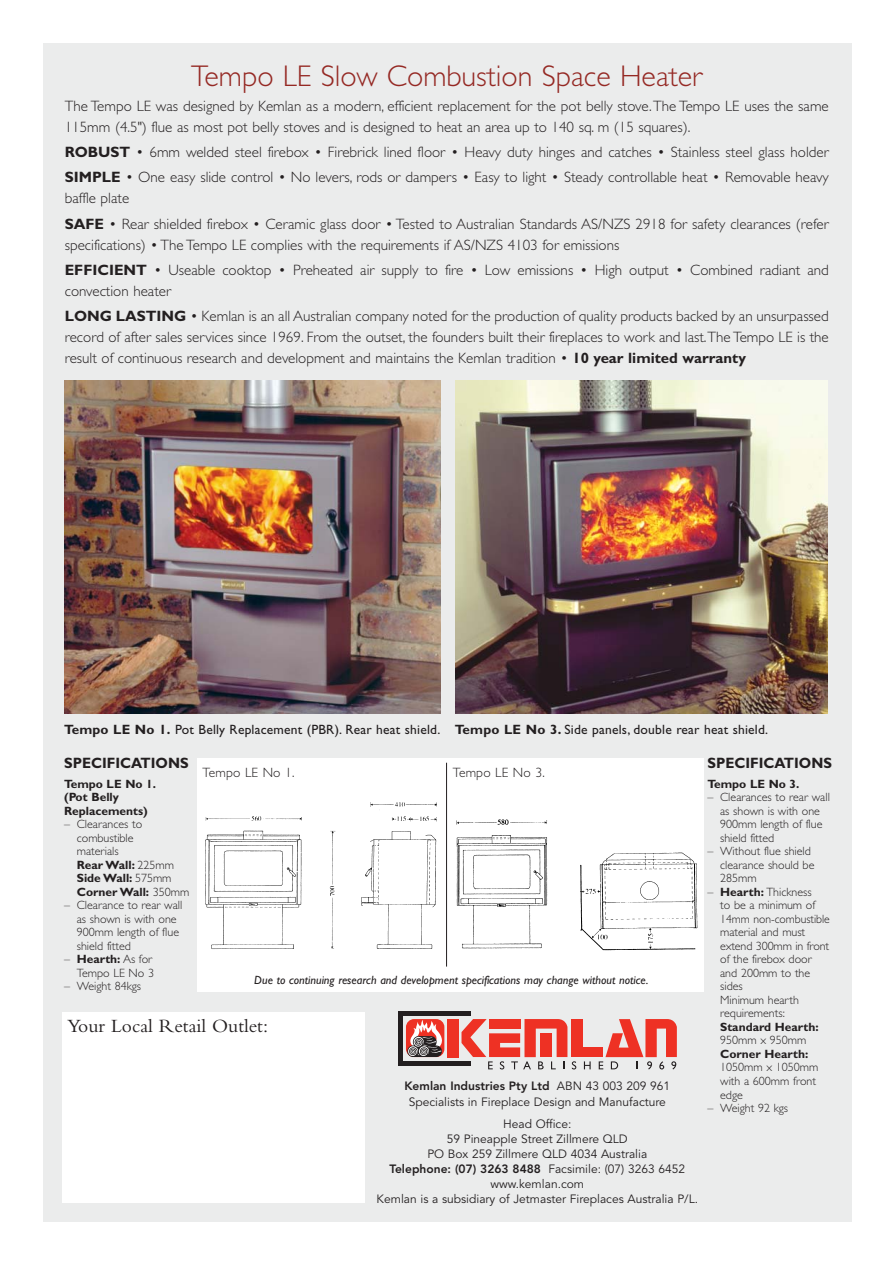
<style>
.page{position:relative;width:894px;height:1264px;background:#fff}
.page>*{position:absolute;margin:0;border:0;box-sizing:border-box;transform-origin:0 0}
.t1{font:300 30px "Gill Sans";color:#952924}
.t2{font:19.5px "Bembo";color:#231f20}
.t3{font:300 15px/25.2px "Gill Sans";color:#231f20}
.t4{font:700 15px "Gill Sans";color:#231f20;scale:.95 1}
.t5{font:13.5px "Gill Sans";letter-spacing:.015em;color:#231f20}
.t6{font:300 13.5px "Gill Sans";letter-spacing:.015em;color:#231f20}
.t7{font:300 12px/13.5px "Gill Sans";color:#231f20}
.t8{font:12px/15px "Avenir";color:#231f20;text-align:center}
.t9{font:italic 12px "Gill Sans";color:#231f20}
.t10{font:700 12px/13.5px "Gill Sans";color:#231f20}
.s1{font-weight:700}
.s2{font-weight:800}
</style>
<div class="page">
<img style="left:43px;top:43px;width:809px;height:1179px">
<h1 class="t1" style="left:191px;top:65px;width:512px">Tempo LE Slow Combustion Space Heater</h1>
<p class="t3" style="left:65px;top:97px;width:765px;line-height:21px">The Tempo LE was designed by Kemlan as a modern, efficient replacement for the pot belly stove. The Tempo LE uses the same<br>115mm (4.5") flue as most pot belly stoves and is designed to heat an area up to 140 sq. m (15 squares).</p>
<p class="t3" style="left:65px;top:141px;width:765px"><span class="s1">ROBUST</span> • 6mm welded steel firebox • Firebrick lined floor • Heavy duty hinges and catches • Stainless steel glass holder<br><span class="s1">SIMPLE</span> • One easy slide control • No levers, rods or dampers • Easy to light • Steady controllable heat • Removable heavy</p>
<p class="t3" style="left:65px;top:187px;width:765px">baffle plate<br><span class="s1">SAFE</span> • Rear shielded firebox • Ceramic glass door • Tested to Australian Standards AS/NZS 2918 for safety clearances (refer</p>
<p class="t3" style="left:65px;top:234px;width:765px">specifications) • The Tempo LE complies with the requirements if AS/NZS 4103 for emissions<br><span class="s1">EFFICIENT</span> • Useable cooktop • Preheated air supply to fire • Low emissions • High output • Combined radiant and</p>
<p class="t3" style="left:65px;top:280px;width:765px">convection heater<br><span class="s1">LONG LASTING</span> • Kemlan is an all Australian company noted for the production of quality products backed by an unsurpassed</p>
<p class="t3" style="left:65px;top:328px;width:765px;line-height:21px">record of after sales services since 1969. From the outset, the founders built their fireplaces to work and last. The Tempo LE is the result of continuous research and development and maintains the Kemlan tradition • <span class="s1">10 year limited warranty</span></p>
<p class="t5" style="left:64px;top:724px;width:705px"><span class="s1">Tempo LE No 1.</span> Pot Belly Replacement (PBR). Rear heat shield. <span class="s1">Tempo LE No 3.</span> Side panels, double rear heat shield.</p>
<p class="t6" style="left:202px;top:767px;width:93px">Tempo LE No 1.</p>
<p class="t6" style="left:452px;top:767px;width:93px">Tempo LE No 3.</p>
<p class="t4" style="left:64px;top:758px;width:133px">SPECIFICATIONS</p>
<p class="t10" style="left:64px;top:778px;width:94px">Tempo LE No 1. (Pot Belly<br>Replacements)</p>
<p class="t7" style="left:77px;top:819px;width:114px;text-indent:-13px">– Clearances to combustible<br>materials<br><span class="s1">Rear Wall:</span> 225mm<br><span class="s1">Side Wall:</span> 575mm<br><span class="s1">Corner Wall:</span> 350mm</p>
<p class="t7" style="left:77px;top:900px;width:107px;text-indent:-13px">– Clearance to rear wall as shown is with one<br>900mm length of flue shield fitted</p>
<p class="t7" style="left:64px;top:954px;width:91px;text-align:right">– <span class="s1">Hearth:</span> As for<br>Tempo LE No 3</p>
<p class="t7" style="left:64px;top:981px;width:79px">– Weight 84kgs</p>
<p class="t4" style="left:707px;top:758px;width:133px">SPECIFICATIONS</p>
<p class="t10" style="left:707px;top:778px;width:94px">Tempo LE No 3.</p>
<p class="t7" style="left:720px;top:792px;width:111px;text-indent:-13px">– Clearances to rear wall as shown is with one<br>900mm length of flue shield fitted</p>
<p class="t7" style="left:720px;top:846px;width:96px;text-indent:-13px">– Without flue shield clearance should be<br>285mm</p>
<p class="t7" style="left:720px;top:886px;width:111px;text-indent:-13px">– <span class="s1">Hearth:</span> Thickness<br>to be a minimum of<br>14mm non-combustible material and must extend 300mm in front of the firebox door and 200mm to the sides<br>Minimum hearth requirements:</p>
<p class="t10" style="left:720px;top:1021px;width:100px">Standard Hearth:</p>
<p class="t7" style="left:720px;top:1035px;width:88px">950mm x 950mm</p>
<p class="t10" style="left:720px;top:1048px;width:90px">Corner Hearth:</p>
<p class="t7" style="left:720px;top:1062px;width:100px">1050mm x 1050mm with a 600mm front edge</p>
<p class="t7" style="left:707px;top:1102px;width:82px">– Weight 92 kgs</p>
<p class="t9" style="left:254px;top:975px;width:395px">Due to continuing research and development specifications may change without notice.</p>
<h2 class="t2" style="left:68px;top:1019px;width:202px">Your Local Retail Outlet:</h2>
<p class="t8" style="left:404px;top:1080px;width:267px"><span class="s2">Kemlan Industries Pty Ltd</span> ABN 43 003 209 961<br>Specialists in Fireplace Design and Manufacture</p>
<p class="t8" style="left:376px;top:1117px;width:323px">Head Office:<br>59 Pineapple Street Zillmere QLD<br>PO Box 259 Zillmere QLD 4034 Australia<br><span class="s2">Telephone: (07) 3263 8488</span> Facsimile: (07) 3263 6452 www.kemlan.com<br>Kemlan is a subsidiary of Jetmaster Fireplaces Australia P/L.</p>
</div>
